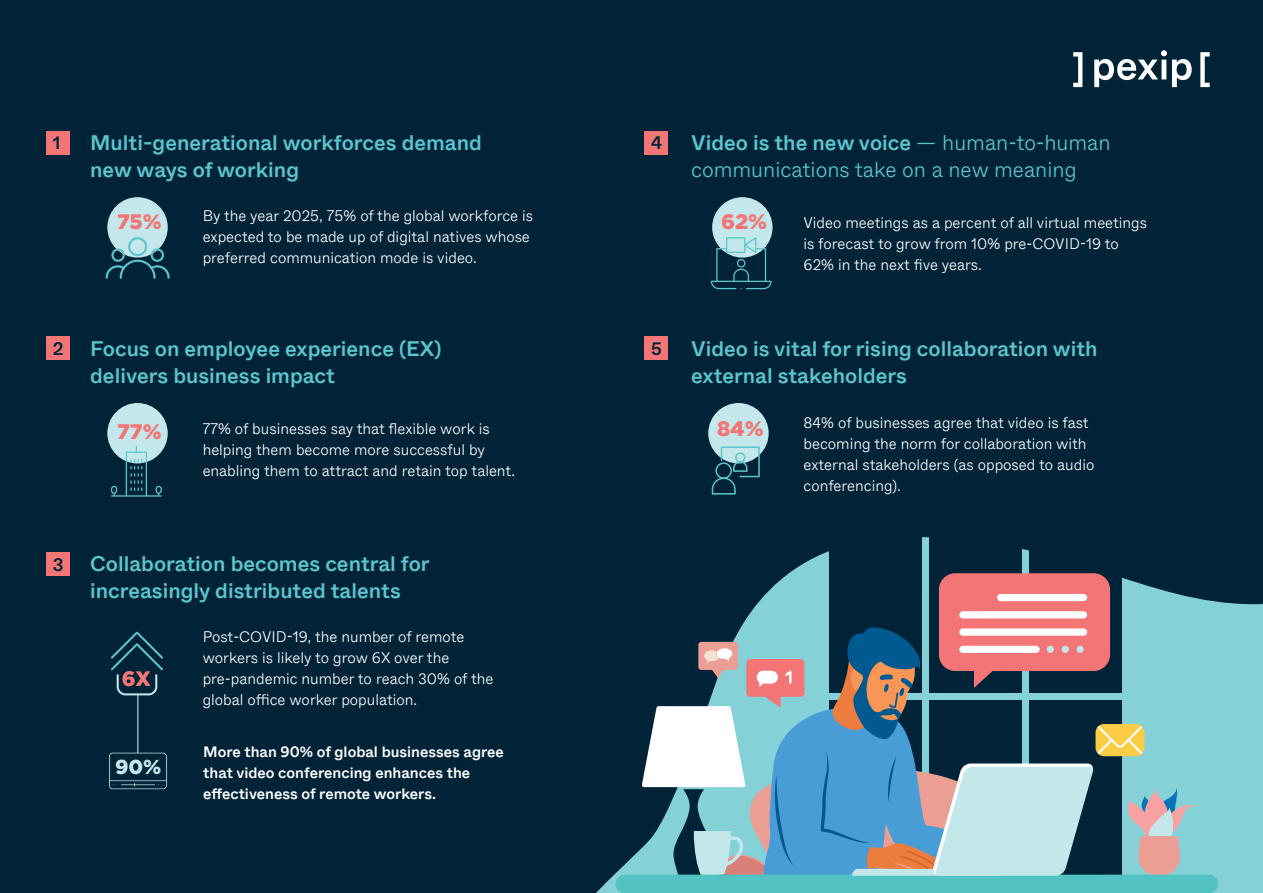
<style>
.page{position:relative;width:1263px;height:893px;background:#002337}
.page>*{position:absolute;margin:0;border:0;box-sizing:border-box;transform-origin:0 0}
.t1{font:500 21px/27px "Whyte";color:#5bc6cc}
.t2{font:300 21px/27px "Whyte";color:#5bc6cc}
.t3{font:900 21px "Gotham";color:#f37576}
.t4{font:900 20.25px "Gotham";color:#c3e7ea}
.t5{font:500 18px "Whyte";color:#002337}
.t6{font:300 15px/21px "Whyte";color:#fff}
.t7{font:500 15px/21px "Whyte";color:#fff}
.s1{font-weight:500}
</style>
<div class="page">
<svg style="left:596px;top:537px;width:667px;height:356px"></svg>
<div style="left:830px;top:518px;width:92px;height:174px;background:#002337"></div>
<div style="left:929px;top:518px;width:93px;height:174px;background:#002337"></div>
<div style="left:1029px;top:518px;width:92px;height:174px;background:#002337"></div>
<div style="left:615px;top:875px;width:603px;height:18px;background:#53c2c2;border-radius:9px"></div>
<svg style="left:1073px;top:50px;width:137px;height:37px"></svg>
<div style="left:107px;top:403px;width:61px;height:60px;background:#c3e7ea;border-radius:50%"></div>
<svg style="left:111px;top:446px;width:51px;height:51px"></svg>
<div style="left:107px;top:197px;width:61px;height:61px;background:#c3e7ea;border-radius:50%"></div>
<div style="left:708px;top:403px;width:61px;height:60px;background:#c3e7ea;border-radius:50%"></div>
<svg style="left:109px;top:752px;width:59px;height:38px"></svg>
<svg style="left:111px;top:631px;width:52px;height:67px"></svg>
<hr style="left:137px;top:694px;width:1px;height:59px;background:#c3e7ea">
<div style="left:712px;top:197px;width:60px;height:61px;background:#c3e7ea;border-radius:50%"></div>
<svg style="left:711px;top:237px;width:60px;height:52px"></svg>
<svg style="left:712px;top:446px;width:48px;height:49px"></svg>
<svg style="left:106px;top:237px;width:64px;height:42px"></svg>
<div style="left:46px;top:131px;width:23px;height:23px;background:#f37576"></div>
<div style="left:46px;top:337px;width:23px;height:23px;background:#f37576"></div>
<div style="left:46px;top:553px;width:23px;height:23px;background:#f37576"></div>
<div style="left:644px;top:131px;width:24px;height:23px;background:#f37576"></div>
<div style="left:644px;top:337px;width:24px;height:23px;background:#f37576"></div>
<svg style="left:642px;top:573px;width:555px;height:303px"></svg>
<p class="t5" style="left:53px;top:128px;width:9px">1</p>
<h1 class="t1" style="left:90px;top:128px;width:393px">Multi-generational workforces demand new ways of working</h1>
<p class="t6" style="left:203px;top:205px;width:332px">By the year 2025, 75% of the global workforce is expected to be made up of digital natives whose preferred communication mode is video.</p>
<h1 class="t3" style="left:117px;top:209px;width:46px">75%</h1>
<p class="t5" style="left:651px;top:128px;width:13px">4</p>
<h1 class="t2" style="left:691px;top:128px;width:421px"><span class="s1">Video is the new voice</span> — human-to-human communications take on a new meaning</h1>
<p class="t6" style="left:804px;top:211px;width:345px">Video meetings as a percent of all virtual meetings is forecast to grow from 10% pre-COVID-19 to<br>62% in the next five years.</p>
<h1 class="t3" style="left:721px;top:209px;width:47px">62%</h1>
<p class="t5" style="left:53px;top:334px;width:12px">2</p>
<h1 class="t1" style="left:90px;top:334px;width:353px">Focus on employee experience (EX) delivers business impact</h1>
<p class="t6" style="left:203px;top:418px;width:314px">77% of businesses say that flexible work is helping them become more successful by enabling them to attract and retain top talent.</p>
<h1 class="t3" style="left:117px;top:419px;width:46px">77%</h1>
<p class="t5" style="left:651px;top:334px;width:12px">5</p>
<h1 class="t1" style="left:691px;top:334px;width:408px">Video is vital for rising collaboration with external stakeholders</h1>
<p class="t6" style="left:804px;top:411px;width:292px">84% of businesses agree that video is fast becoming the norm for collaboration with external stakeholders (as opposed to audio conferencing).</p>
<h1 class="t3" style="left:717px;top:416px;width:48px">84%</h1>
<p class="t5" style="left:53px;top:550px;width:12px">3</p>
<h1 class="t1" style="left:90px;top:549px;width:341px">Collaboration becomes central for increasingly distributed talents</h1>
<p class="t6" style="left:203px;top:625px;width:292px">Post-COVID-19, the number of remote workers is likely to grow 6X over the pre-pandemic number to reach 30% of the global office worker population.</p>
<p class="t7" style="left:203px;top:740px;width:302px">More than 90% of global businesses agree that video conferencing enhances the effectiveness of remote workers.</p>
<h1 class="t3" style="left:122px;top:666px;width:31px">6X</h1>
<h2 class="t4" style="left:115px;top:755px;width:48px">90%</h2>
</div>
